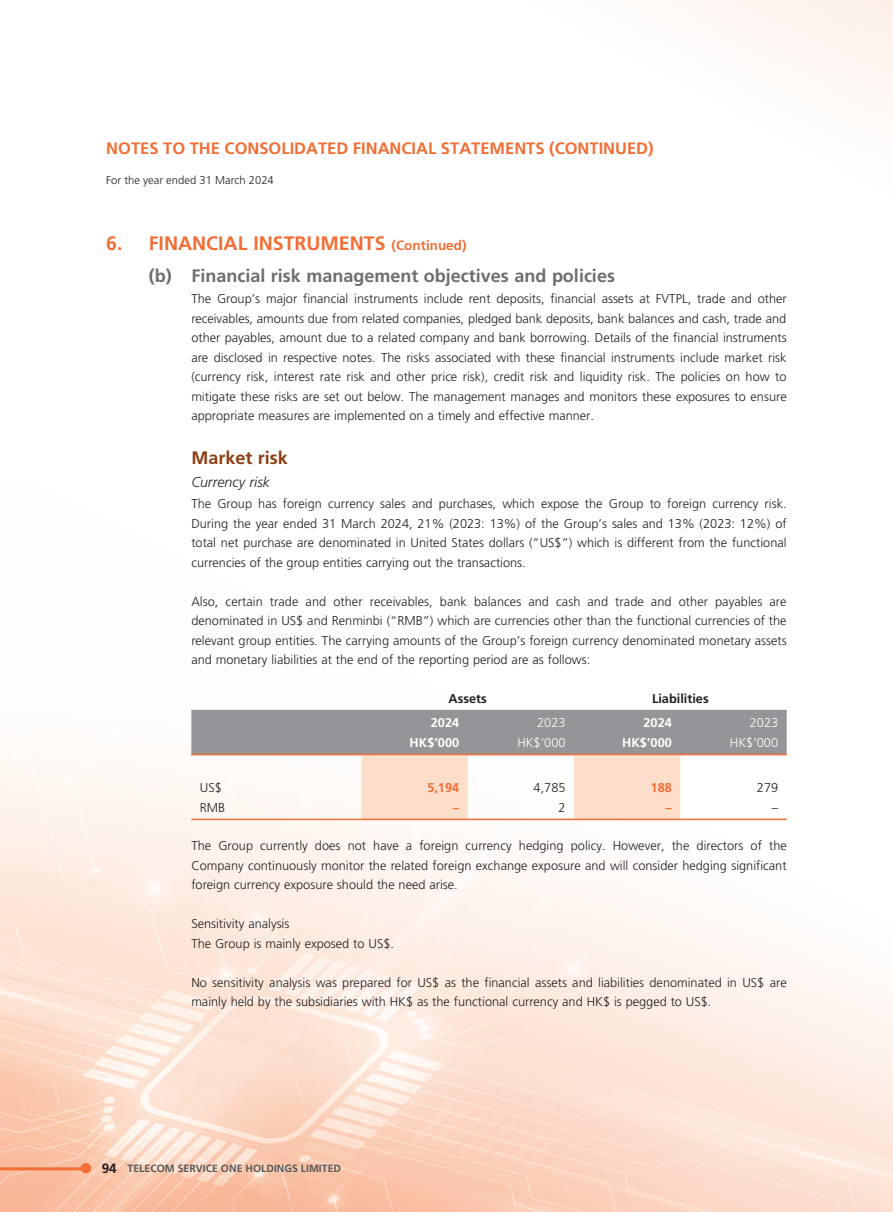
<style>
.page{position:relative;width:893px;height:1212px;background:#fff}
.page>*{position:absolute;margin:0;border:0;box-sizing:border-box;transform-origin:0 0}
.t1{font:700 19.5px "Frutiger LT Std";color:#f26e35}
.t2{font:700 18px "Frutiger LT Std";color:#6c6d70}
.t3{font:700 18px "Frutiger LT Std";color:#8d3d13}
.t4{font:700 16.5px "Frutiger LT Std";color:#f26e35}
.t5{font:italic 300 14.25px "Frutiger LT Std";color:#231f20}
.t6{font:700 13.5px "Frutiger LT Std";color:#231f20}
.t7{font:300 12.75px/19.5px "Frutiger LT Std";color:#231f20;text-align:justify}
.t8{font:700 12.75px "Frutiger LT Std";color:#fff}
.t9{font:300 12.75px "Frutiger LT Std";color:#fff}
.t10{font:700 12.75px "Frutiger LT Std";color:#231f20}
.t11{font:700 12.75px "Frutiger LT Std";color:#f26e35}
.t12{font:300 11.25px "Frutiger LT Std";color:#231f20}
.t13{font:700 10.5px "Frutiger LT Std";color:#57585a}
.s1{font-size:13.5px}
</style>
<div class="page">
<img style="left:0;top:709px;width:893px;height:503px">
<hr style="left:0;top:1167px;width:86px;height:3px;background:#f26e35">
<div style="left:81px;top:1163px;width:10px;height:10px;background:#f26e35;border-radius:50%"></div>
<div style="left:81px;top:1163px;width:10px;height:10px;border:1px solid #f26e35;border-radius:50%"></div>
<svg style="left:191px;top:710px;width:596px;height:108px"></svg>
<hr style="left:191px;top:754px;width:170px;height:1px;background:#f26e35">
<hr style="left:361px;top:754px;width:107px;height:1px;background:#f26e35">
<hr style="left:468px;top:754px;width:106px;height:1px;background:#f26e35">
<hr style="left:574px;top:754px;width:106px;height:1px;background:#f26e35">
<hr style="left:680px;top:754px;width:107px;height:1px;background:#f26e35">
<hr style="left:191px;top:818px;width:170px;height:2px;background:#f26e35">
<hr style="left:361px;top:818px;width:107px;height:2px;background:#f26e35">
<hr style="left:468px;top:818px;width:106px;height:2px;background:#f26e35">
<hr style="left:574px;top:818px;width:106px;height:2px;background:#f26e35">
<hr style="left:680px;top:818px;width:107px;height:2px;background:#f26e35">
<p class="t4" style="left:106px;top:139px;width:549px">NOTES TO THE CONSOLIDATED FINANCIAL STATEMENTS (CONTINUED)</p>
<p class="t12" style="left:106px;top:173px;width:169px">For the year ended 31 March 2024</p>
<h1 class="t1" style="left:106px;top:232px;width:362px">6. FINANCIAL INSTRUMENTS <span class="s1">(Continued)</span></h1>
<h2 class="t2" style="left:149px;top:265px;width:468px">(b) Financial risk management objectives and policies</h2>
<p class="t7" style="left:191px;top:289px;width:597px">The Group’s major financial instruments include rent deposits, financial assets at FVTPL, trade and other receivables, amounts due from related companies, pledged bank deposits, bank balances and cash, trade and other payables, amount due to a related company and bank borrowing. Details of the financial instruments are disclosed in respective notes. The risks associated with these financial instruments include market risk (currency risk, interest rate risk and other price risk), credit risk and liquidity risk. The policies on how to mitigate these risks are set out below. The management manages and monitors these exposures to ensure appropriate measures are implemented on a timely and effective manner.</p>
<h2 class="t3" style="left:191px;top:447px;width:98px">Market risk</h2>
<p class="t5" style="left:191px;top:474px;width:80px">Currency risk</p>
<p class="t7" style="left:191px;top:494px;width:597px">The Group has foreign currency sales and purchases, which expose the Group to foreign currency risk.<br>During the year ended 31 March 2024, 21% (2023: 13%) of the Group’s sales and 13% (2023: 12%) of total net purchase are denominated in United States dollars (“US$”) which is different from the functional currencies of the group entities carrying out the transactions.</p>
<p class="t7" style="left:191px;top:592px;width:597px">Also, certain trade and other receivables, bank balances and cash and trade and other payables are denominated in US$ and Renminbi (“RMB”) which are currencies other than the functional currencies of the relevant group entities. The carrying amounts of the Group’s foreign currency denominated monetary assets and monetary liabilities at the end of the reporting period are as follows:</p>
<p class="t10" style="left:449px;top:691px;width:40px">Assets</p>
<p class="t10" style="left:652px;top:691px;width:58px">Liabilities</p>
<p class="t8" style="left:431px;top:715px;width:30px">2024</p>
<p class="t9" style="left:537px;top:715px;width:30px">2023</p>
<p class="t8" style="left:643px;top:715px;width:30px">2024</p>
<p class="t9" style="left:750px;top:715px;width:30px">2023</p>
<p class="t8" style="left:410px;top:735px;width:51px">HK$’000</p>
<p class="t9" style="left:517px;top:735px;width:50px">HK$’000</p>
<p class="t8" style="left:622px;top:735px;width:51px">HK$’000</p>
<p class="t9" style="left:730px;top:735px;width:50px">HK$’000</p>
<p class="t7" style="left:200px;top:778px;width:23px">US$</p>
<p class="t11" style="left:427px;top:780px;width:33px">5,194</p>
<p class="t7" style="left:534px;top:778px;width:33px">4,785</p>
<p class="t11" style="left:651px;top:780px;width:23px">188</p>
<p class="t7" style="left:757px;top:778px;width:23px">279</p>
<p class="t7" style="left:200px;top:797px;width:27px">RMB</p>
<p class="t11" style="left:453px;top:800px;width:8px">–</p>
<p class="t7" style="left:558px;top:797px;width:9px">2</p>
<p class="t11" style="left:665px;top:800px;width:8px">–</p>
<p class="t7" style="left:772px;top:797px;width:8px">–</p>
<p class="t7" style="left:191px;top:836px;width:597px">The Group currently does not have a foreign currency hedging policy. However, the directors of the Company continuously monitor the related foreign exchange exposure and will consider hedging significant foreign currency exposure should the need arise.</p>
<p class="t7" style="left:191px;top:914px;width:204px">Sensitivity analysis<br>The Group is mainly exposed to US$.</p>
<p class="t7" style="left:191px;top:973px;width:597px">No sensitivity analysis was prepared for US$ as the financial assets and liabilities denominated in US$ are mainly held by the subsidiaries with HK$ as the functional currency and HK$ is pegged to US$.</p>
<p class="t6" style="left:102px;top:1160px;width:17px">94</p>
<p class="t13" style="left:128px;top:1162px;width:215px">TELECOM SERVICE ONE HOLDINGS LIMITED</p>
</div>
